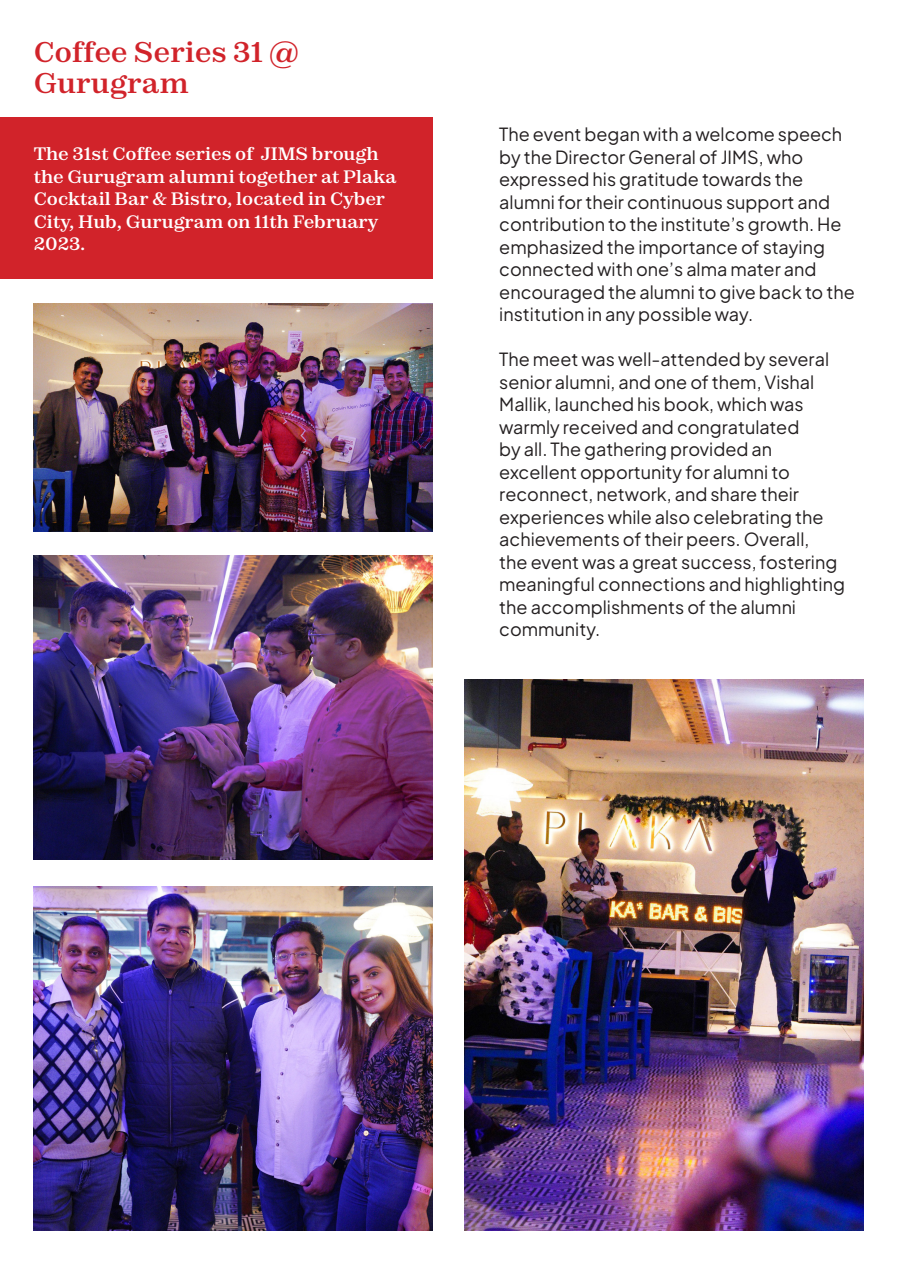
<style>
.page{position:relative;width:897px;height:1264px;background:#fff}
.page>*{position:absolute;margin:0;border:0;box-sizing:border-box;transform-origin:0 0}
.t1{font:700 28.5px/31.5px "Zodiak";color:#d1232a}
.t2{font:18px/22.5px "Plus Jakarta Sans";color:#231f20}
.t3{font:700 18px/22.5px "Zodiak";color:#fff}
</style>
<div class="page">
<div style="left:0;top:118px;width:432px;height:161px;background:#d1232a"></div>
<img style="left:34px;top:303px;width:398px;height:228px">
<img style="left:34px;top:555px;width:398px;height:304px">
<img style="left:464px;top:679px;width:399px;height:551px">
<img style="left:34px;top:887px;width:398px;height:343px">
<p class="t1" style="left:34px;top:36px;width:267px">Coffee Series 31 @<br>Gurugram</p>
<p class="t3" style="left:34px;top:142px;width:364px">The 31st Coffee series of JIMS brough the Gurugram alumni together at Plaka<br>Cocktail Bar &amp; Bistro, located in Cyber<br>City, Hub, Gurugram on 11th February<br>2023.</p>
<p class="t2" style="left:499px;top:121px;width:357px">The event began with a welcome speech by the Director General of JIMS, who expressed his gratitude towards the alumni for their continuous support and contribution to the institute’s growth. He emphasized the importance of staying connected with one’s alma mater and encouraged the alumni to give back to the institution in any possible way.</p>
<p class="t2" style="left:499px;top:346px;width:347px">The meet was well-attended by several senior alumni, and one of them, Vishal Mallik, launched his book, which was warmly received and congratulated<br>by all. The gathering provided an excellent opportunity for alumni to reconnect, network, and share their experiences while also celebrating the achievements of their peers. Overall,<br>the event was a great success, fostering meaningful connections and highlighting the accomplishments of the alumni community.</p>
</div>
